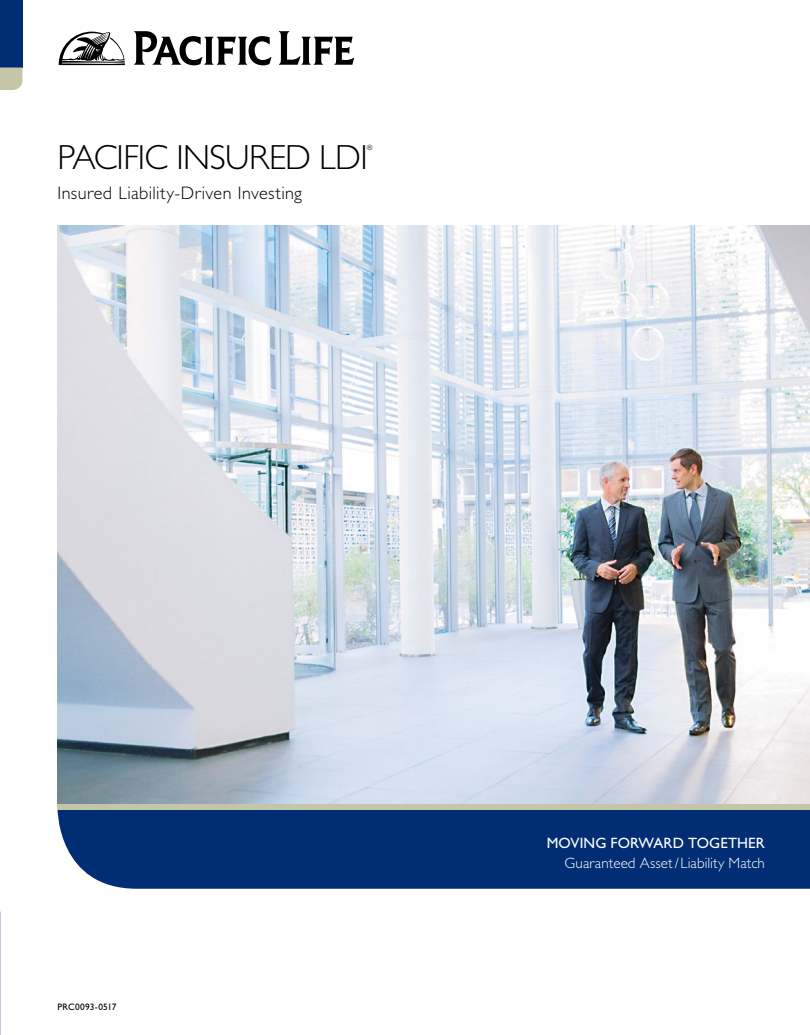
<style>
.page{position:relative;width:810px;height:1035px;background:#fff}
.page>*{position:absolute;margin:0;border:0;box-sizing:border-box;transform-origin:0 0}
.t1{font:300 35px "Gill Sans Std";letter-spacing:-.02em;color:#000}
.t2{font:300 18.12px "Gill Sans Std";letter-spacing:.025em;color:#000}
.t3{font:300 15px/20px "Gill Sans Std";letter-spacing:.005em;color:#fff;text-align:right}
.t4{font:9.38px "Gill Sans Std";letter-spacing:.02em;color:#000}
.t5{font:300 7.25px "Gill Sans Std";color:#000}
.s1{font-weight:400}
</style>
<div class="page">
<img style="left:58px;top:225px;width:752px;height:579px">
<div style="left:58px;top:810px;width:752px;height:79px;background:#002d73"></div>
<div style="left:58px;top:804px;width:752px;height:6px;background:#c5c6a7"></div>
<svg style="left:134px;top:31px;width:138px;height:34px"></svg>
<svg style="left:279px;top:31px;width:75px;height:34px"></svg>
<svg style="left:59px;top:32px;width:66px;height:33px"></svg>
<div style="left:0;top:0;width:22px;height:68px;background:#002d73"></div>
<svg style="left:0;top:68px;width:22px;height:22px"></svg>
<p class="t1" style="left:58px;top:138px;width:312px">PACIFIC INSURED LDI</p>
<p class="t5" style="left:367px;top:144px;width:7px">®</p>
<p class="t2" style="left:58px;top:183px;width:246px">Insured Liability-Driven Investing</p>
<p class="t4" style="left:58px;top:1002px;width:60px">PRC0093-0517</p>
<p class="t3" style="left:547px;top:834px;width:220px"><span class="s1">MOVING FORWARD TOGETHER<br></span>Guaranteed Asset /Liability Match</p>
</div>
